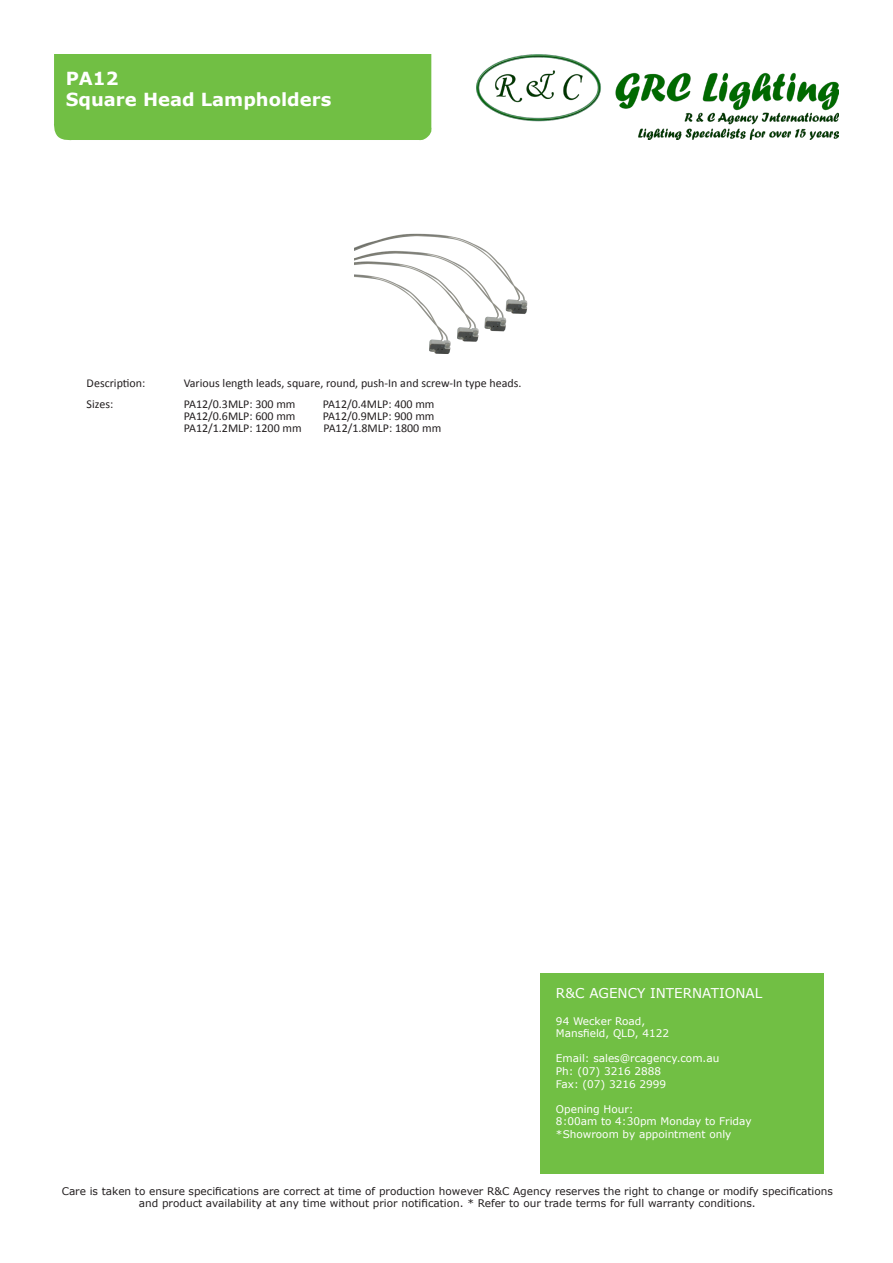
<style>
.page{position:relative;width:893px;height:1263px;background:#fff}
.page>*{position:absolute;margin:0;border:0;box-sizing:border-box;transform-origin:0 0}
.t1{font:700 18px/21.6px "Verdana";color:#fff}
.t2{font:13.5px "Verdana";color:#fff}
.t3{font:12px "Calibri";color:#231f20}
.t4{font:10.5px/12.6px "Verdana";color:#231f20;text-align:center}
.t5{font:10.5px/12.6px "Verdana";color:#fff}
</style>
<div class="page">
<div style="left:54px;top:54px;width:378px;height:87px;background:#71bf44"></div>
<img style="left:477px;top:54px;width:362px;height:85px">
<div style="left:540px;top:973px;width:283px;height:201px;background:#71bf44"></div>
<img style="left:354px;top:233px;width:174px;height:121px">
<h1 class="t1" style="left:66px;top:67px;width:267px">PA12<br>Square Head Lampholders</h1>
<p class="t3" style="left:87px;top:375px;width:60px">Description:</p>
<p class="t3" style="left:184px;top:375px;width:339px">Various length leads, square, round, push-In and screw-In type heads.</p>
<p class="t3" style="left:87px;top:396px;width:28px">Sizes:</p>
<p class="t3" style="left:184px;top:396px;width:113px">PA12/0.3MLP: 300 mm</p>
<p class="t3" style="left:323px;top:396px;width:113px">PA12/0.4MLP: 400 mm</p>
<p class="t3" style="left:184px;top:408px;width:113px">PA12/0.6MLP: 600 mm</p>
<p class="t3" style="left:323px;top:408px;width:113px">PA12/0.9MLP: 900 mm</p>
<p class="t3" style="left:184px;top:420px;width:119px">PA12/1.2MLP: 1200 mm</p>
<p class="t3" style="left:323px;top:420px;width:119px">PA12/1.8MLP: 1800 mm</p>
<p class="t2" style="left:556px;top:983px;width:208px">R&amp;C AGENCY INTERNATIONAL</p>
<p class="t5" style="left:556px;top:1014px;width:115px">94 Wecker Road,<br>Mansfield, QLD, 4122</p>
<p class="t5" style="left:556px;top:1052px;width:165px">Email: sales@rcagency.com.au<br>Ph: (07) 3216 2888<br>Fax: (07) 3216 2999</p>
<p class="t5" style="left:556px;top:1102px;width:197px">Opening Hour:<br>8:00am to 4:30pm Monday to Friday *Showroom by appointment only</p>
<p class="t4" style="left:62px;top:1184px;width:773px">Care is taken to ensure specifications are correct at time of production however R&amp;C Agency reserves the right to change or modify specifications and product availability at any time without prior notification. * Refer to our trade terms for full warranty conditions.</p>
</div>
